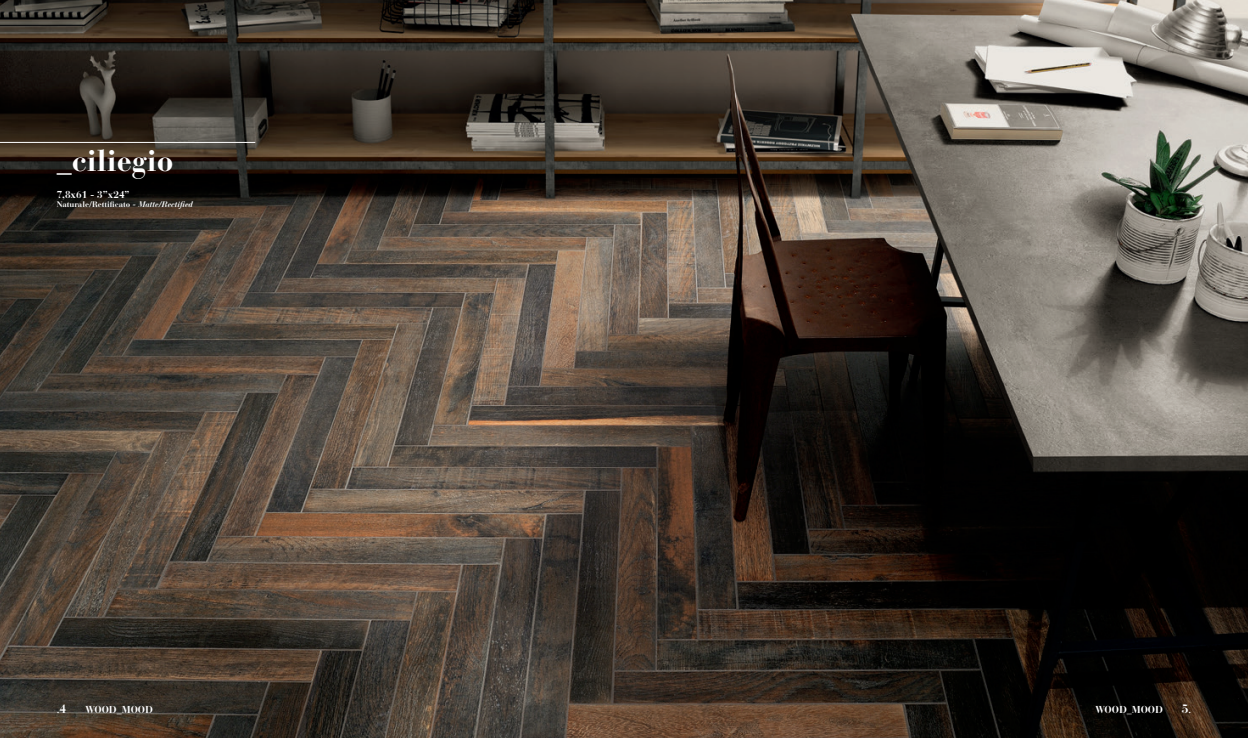
<style>
.page{position:relative;width:1248px;height:738px;background:#fff}
.page>*{position:absolute;margin:0;border:0;box-sizing:border-box;transform-origin:0 0}
.t1{font:700 30px "Bauer Bodoni Std";color:#fff}
.t2{font:12px "Minion Pro";color:#fff}
.t3{font:700 12px "Bauer Bodoni Std";color:#fff}
.t4{font:700 10px "Bauer Bodoni Std";color:#fff}
.t5{font:700 8px "Bauer Bodoni Std";color:#fff}
.s1{font-style:italic}
.s2{font-family:"Bauer Bodoni Std";font-weight:700}
.s3{font-family:"Minion Pro";font-weight:400}
</style>
<div class="page">
<img style="left:0;top:0;width:1247px;height:737px">
<hr style="left:0;top:142px;width:255px;height:1px;background:#fff">
<p class="t1" style="left:57px;top:142px;width:118px">_ciliegio</p>
<p class="t4" style="left:57px;top:188px;width:74px">7,8x61 - 3”x24”</p>
<p class="t5" style="left:57px;top:199px;width:138px">Naturale/Rettificato - <span class="s1">Matte/Rectified</span></p>
<p class="t2" style="left:57px;top:700px;width:11px">.<span class="s2">4</span></p>
<p class="t4" style="left:85px;top:702px;width:69px">WOOD_MOOD</p>
<p class="t4" style="left:1094px;top:702px;width:69px">WOOD_MOOD</p>
<p class="t3" style="left:1181px;top:700px;width:11px">5<span class="s3">.</span></p>
</div>
